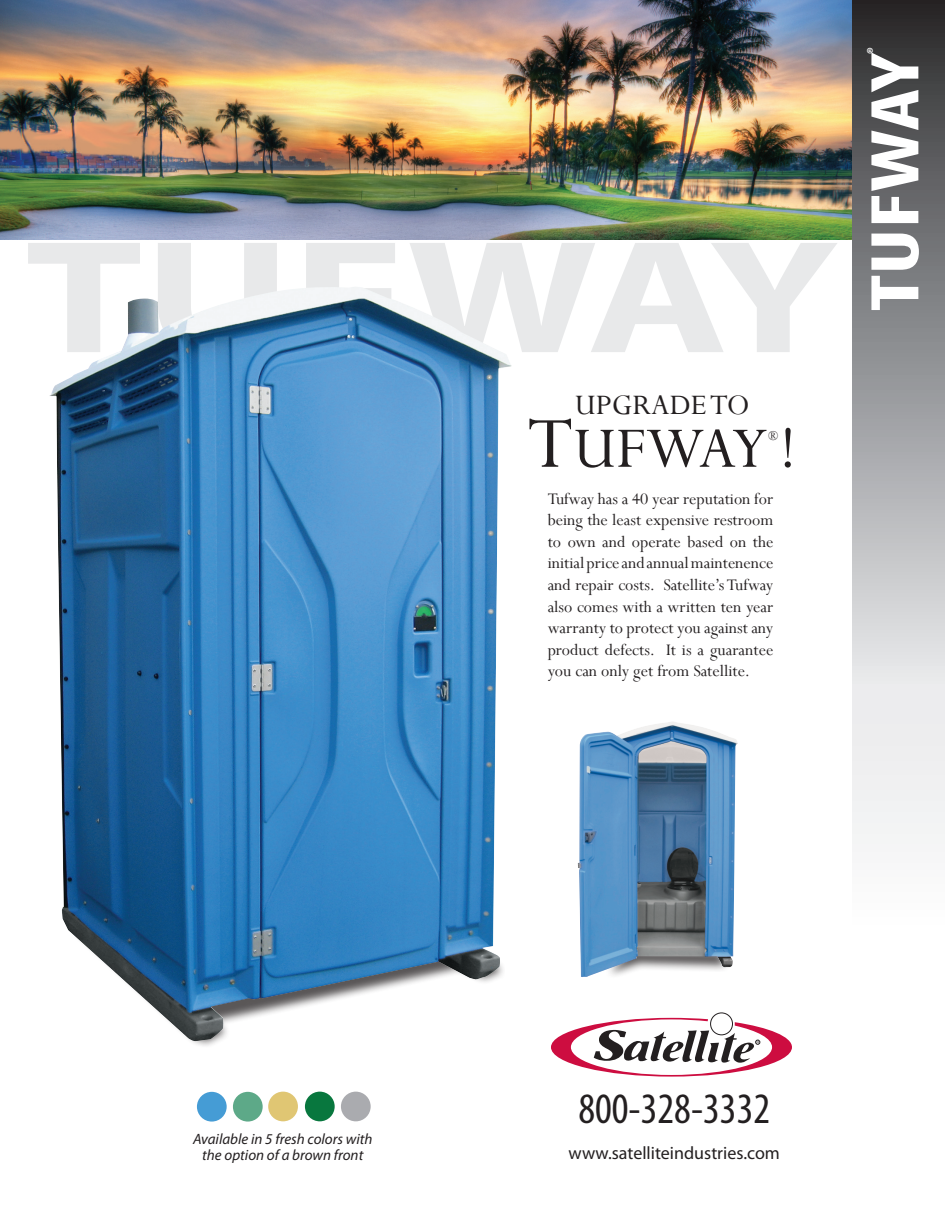
<style>
.page{position:relative;width:945px;height:1215px;background:#fff}
.page>*{position:absolute;margin:0;border:0;box-sizing:border-box;transform-origin:0 0}
.t1{font:700 162px "Myriad Pro";letter-spacing:.005em;color:#e8e9ea;scale:1.33 1}
.t2{font:700 condensed 69.6px "Myriad Pro";color:#fff;scale:1.33 1}
.t3{font:64.5px "Perpetua";letter-spacing:-.04em;color:#231f20}
.t4{font:condensed 43.5px "Myriad Pro";color:#231f20}
.t5{font:31.5px "Perpetua";color:#231f20}
.t6{font:18px/21.6px "Perpetua";color:#231f20;text-align:justify}
.t7{font:18px "Myriad Pro";color:#231f20}
.t8{font:700 condensed 18px "Myriad Pro";color:#fff}
.t9{font:italic 15px/16.5px "Myriad Pro";color:#231f20;text-align:center}
.t10{font:13.5px "Perpetua";color:#231f20}
.s1{font-size:81px}
</style>
<div class="page">
<img style="left:0;top:0;width:852px;height:240px">
<svg style="left:852px;top:0;width:93px;height:844px;background:#9e9fa1"></svg>
<svg style="left:551px;top:1018px;width:241px;height:59px"></svg>
<div style="left:711px;top:1013px;width:22px;height:22px;background:#fff;border-radius:50%"></div>
<div style="left:710px;top:1013px;width:23px;height:22px;border:1px solid #231f20;border-radius:50%"></div>
<img style="left:49px;top:287px;width:463px;height:754px">
<img style="left:578px;top:722px;width:160px;height:255px">
<div style="left:268px;top:1092px;width:30px;height:29px;background:#e0c673;border-radius:50%"></div>
<div style="left:305px;top:1092px;width:30px;height:29px;background:#08773e;border-radius:50%"></div>
<div style="left:341px;top:1092px;width:30px;height:29px;background:#aaabaf;border-radius:50%"></div>
<div style="left:233px;top:1092px;width:30px;height:30px;background:#5da988;border-radius:50%"></div>
<div style="left:197px;top:1092px;width:30px;height:30px;background:#459cd5;border-radius:50%"></div>
<h1 class="t1" style="left:25px;top:192px;width:614px">TUFWAY</h1>
<h3 class="t5" style="left:575px;top:385px;width:176px">UPGRADE TO</h3>
<h3 class="t3" style="left:527px;top:408px;width:271px"><span class="s1">T</span>UFWAY !</h3>
<p class="t10" style="left:768px;top:427px;width:12px">®</p>
<p class="t6" style="left:548px;top:487px;width:227px">Tufway has a 40 year reputation for being the least expensive restroom to own and operate based on the initial price and annual maintenence and repair costs. Satellite’s Tufway also comes with a written ten year warranty to protect you against any product defects. It is a guarantee you can only get from Satellite.</p>
<p class="t8" style="left:862px;top:54px;width:8px;rotate:-90deg">®</p>
<h2 class="t2" style="left:852px;top:311px;width:197px;rotate:-90deg">TUFWAY</h2>
<p class="t9" style="left:193px;top:1130px;width:181px">Available in 5 fresh colors with the option of a brown front</p>
<h3 class="t4" style="left:578px;top:1083px;width:193px">800-328-3332</h3>
<p class="t7" style="left:569px;top:1142px;width:213px">www.satelliteindustries.com</p>
</div>
